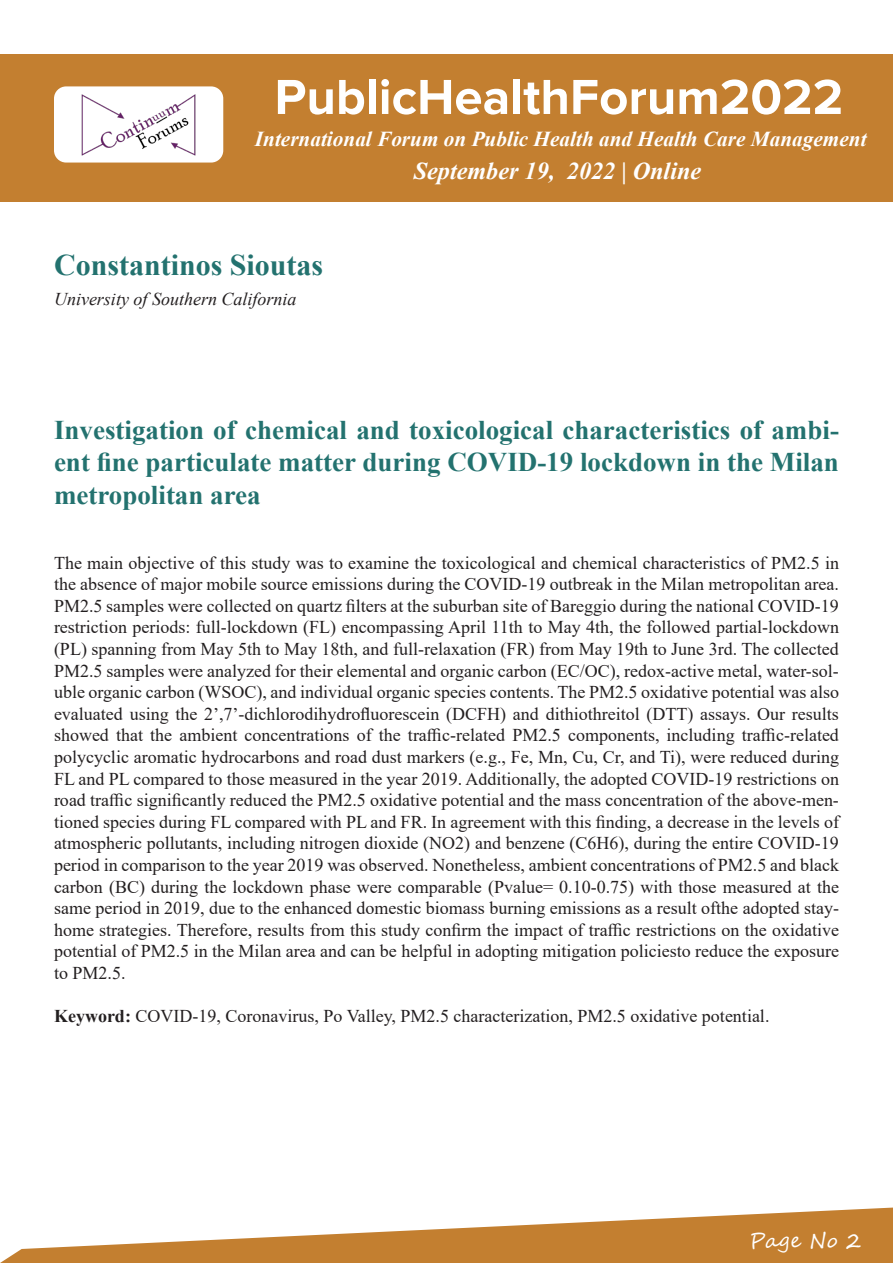
<style>
.page{position:relative;width:893px;height:1263px;background:#fff}
.page>*{position:absolute;margin:0;border:0;box-sizing:border-box;transform-origin:0 0}
.t1{font:700 51px "Proxima Nova";color:#fff}
.t2{font:700 30px "Times New Roman";color:#23726f}
.t3{font:700 27px/32.4px "Times New Roman";color:#23726f;text-align:justify}
.t4{font:italic 700 24.15px "Times New Roman";color:#fff}
.t5{font:italic 700 21.3px "Times New Roman";color:#fff}
.t6{font:21px "Segoe Script";color:#fff}
.t7{font:18px/21.6px "Times New Roman";color:#231f20;text-align:justify}
.t8{font:italic 18px "Times New Roman";color:#231f20}
.s1{font-weight:700}
</style>
<div class="page">
<svg style="left:0;top:1207px;width:893px;height:56px;fill:#c37f30"></svg>
<div style="left:0;top:54px;width:893px;height:147px;background:#c37f30"></div>
<div style="left:54px;top:86px;width:169px;height:77px;background:#fff;border-radius:12px"></div>
<img style="left:82px;top:94px;width:114px;height:61px">
<h1 class="t1" style="left:274px;top:74px;width:570px">PublicHealthForum2022</h1>
<p class="t5" style="left:255px;top:124px;width:613px">International Forum on Public Health and Health Care Management</p>
<h3 class="t4" style="left:414px;top:154px;width:289px">September 19, 2022 | Online</h3>
<p class="t2" style="left:54px;top:243px;width:271px">Constantinos Sioutas</p>
<p class="t8" style="left:54px;top:287px;width:244px">University of Southern California</p>
<p class="t3" style="left:54px;top:413px;width:786px">Investigation of chemical and toxicological characteristics of ambi&shy;ent fine particulate matter during COVID-19 lockdown in the Milan metropolitan area</p>
<p class="t7" style="left:54px;top:551px;width:786px">The main objective of this study was to examine the toxicological and chemical characteristics of PM2.5 in the absence of major mobile source emissions during the COVID-19 outbreak in the Milan metropolitan area.<br>PM2.5 samples were collected on quartz filters at the suburban site of Bareggio during the national COVID-19 restriction periods: full-lockdown (FL) encompassing April 11th to May 4th, the followed partial-lockdown (PL) spanning from May 5th to May 18th, and full-relaxation (FR) from May 19th to June 3rd. The collected PM2.5 samples were analyzed for their elemental and organic carbon (EC/OC), redox-active metal, water-sol&shy;uble organic carbon (WSOC), and individual organic species contents. The PM2.5 oxidative potential was also evaluated using the 2’,7’-dichlorodihydrofluorescein (DCFH) and dithiothreitol (DTT) assays. Our results showed that the ambient concentrations of the traffic-related PM2.5 components, including traffic-related polycyclic aromatic hydrocarbons and road dust markers (e.g., Fe, Mn, Cu, Cr, and Ti), were reduced during FL and PL compared to those measured in the year 2019. Additionally, the adopted COVID-19 restrictions on road traffic significantly reduced the PM2.5 oxidative potential and the mass concentration of the above-men&shy;tioned species during FL compared with PL and FR. In agreement with this finding, a decrease in the levels of atmospheric pollutants, including nitrogen dioxide (NO2) and benzene (C6H6), during the entire COVID-19 period in comparison to the year 2019 was observed. Nonetheless, ambient concentrations of PM2.5 and black carbon (BC) during the lockdown phase were comparable (Pvalue= 0.10-0.75) with those measured at the same period in 2019, due to the enhanced domestic biomass burning emissions as a result ofthe adopted stay&shy;home strategies. Therefore, results from this study confirm the impact of traffic restrictions on the oxidative potential of PM2.5 in the Milan area and can be helpful in adopting mitigation policiesto reduce the exposure to PM2.5.</p>
<p class="t7" style="left:54px;top:1005px;width:717px"><span class="s1">Keyword:</span> COVID-19, Coronavirus, Po Valley, PM2.5 characterization, PM2.5 oxidative potential.</p>
<p class="t6" style="left:749px;top:1223px;width:114px">Page No 2</p>
</div>
